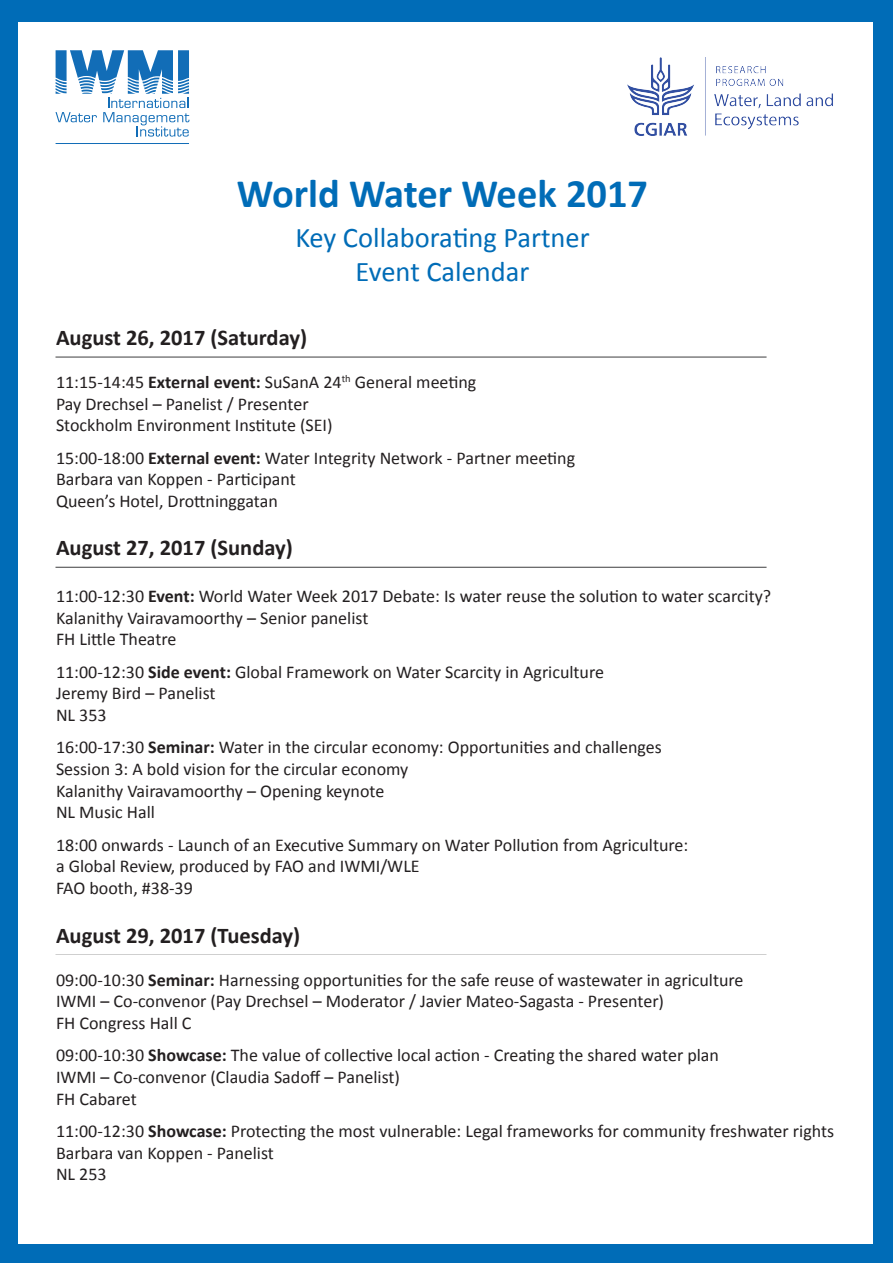
<style>
.page{position:relative;width:893px;height:1263px;background:#fff}
.page>*{position:absolute;margin:0;border:0;box-sizing:border-box;transform-origin:0 0}
.t1{font:700 40.5px "Calibri";color:#006cb7}
.t2{font:28.5px/34.2px "Calibri";color:#006cb7;text-align:center}
.t3{font:700 22.5px "Calibri";color:#231f20}
.t4{font:18px/21.6px "Calibri";color:#231f20}
.s1{font-weight:700}
</style>
<div class="page">
<div style="left:0;top:0;width:893px;height:22px;background:#006cb7"></div>
<div style="left:0;top:1244px;width:893px;height:19px;background:#006cb7"></div>
<svg style="left:55px;top:50px;width:134px;height:87px"></svg>
<hr style="left:56px;top:143px;width:133px;height:1px;background:#126db7">
<div style="left:873px;top:0;width:20px;height:1263px;background:#006cb7"></div>
<div style="left:0;top:0;width:17px;height:1263px;background:#006cb7"></div>
<img style="left:627px;top:57px;width:206px;height:79px">
<hr style="left:56px;top:357px;width:710px;height:1px;background:#3e3e3f">
<hr style="left:56px;top:567px;width:710px;height:1px;background:#3e3e3f">
<h1 class="t1" style="left:237px;top:165px;width:413px">World Water Week 2017</h1>
<h2 class="t2" style="left:295px;top:220px;width:296px">Key Collaborating Partner<br>Event Calendar</h2>
<p class="t3" style="left:56px;top:321px;width:253px">August 26, 2017 (Saturday)</p>
<p class="t4" style="left:56px;top:371px;width:422px">11:15-14:45 <span class="s1">External event:</span> SuSanA 24<sup>th</sup> General meeting<br>Pay Drechsel – Panelist / Presenter<br>Stockholm Environment Institute (SEI)</p>
<p class="t4" style="left:56px;top:446px;width:521px">15:00-18:00 <span class="s1">External event:</span> Water Integrity Network - Partner meeting<br>Barbara van Koppen - Participant<br>Queen’s Hotel, Drottninggatan</p>
<p class="t3" style="left:56px;top:532px;width:238px">August 27, 2017 (Sunday)</p>
<p class="t4" style="left:56px;top:585px;width:717px">11:00-12:30 <span class="s1">Event:</span> World Water Week 2017 Debate: Is water reuse the solution to water scarcity?<br>Kalanithy Vairavamoorthy – Senior panelist<br>FH Little Theatre</p>
<p class="t4" style="left:56px;top:661px;width:550px">11:00-12:30 <span class="s1">Side event:</span> Global Framework on Water Scarcity in Agriculture<br>Jeremy Bird – Panelist<br>NL 353</p>
<p class="t4" style="left:56px;top:736px;width:607px">16:00-17:30 <span class="s1">Seminar:</span> Water in the circular economy: Opportunities and challenges Session 3: A bold vision for the circular economy<br>Kalanithy Vairavamoorthy – Opening keynote<br>NL Music Hall</p>
<p class="t4" style="left:56px;top:833px;width:634px">18:00 onwards - Launch of an Executive Summary on Water Pollution from Agriculture: a Global Review, produced by FAO and IWMI/WLE<br>FAO booth, #38-39</p>
<p class="t3" style="left:56px;top:919px;width:246px">August 29, 2017 (Tuesday)</p>
<p class="t4" style="left:56px;top:968px;width:689px">09:00-10:30 <span class="s1">Seminar:</span> Harnessing opportunities for the safe reuse of wastewater in agriculture<br>IWMI – Co-convenor (Pay Drechsel – Moderator / Javier Mateo-Sagasta - Presenter)<br>FH Congress Hall C</p>
<p class="t4" style="left:56px;top:1044px;width:664px">09:00-10:30 <span class="s1">Showcase:</span> The value of collective local action - Creating the shared water plan<br>IWMI – Co-convenor (Claudia Sadoff – Panelist)<br>FH Cabaret</p>
<p class="t4" style="left:56px;top:1120px;width:780px">11:00-12:30 <span class="s1">Showcase:</span> Protecting the most vulnerable: Legal frameworks for community freshwater rights<br>Barbara van Koppen - Panelist<br>NL 253</p>
</div>
